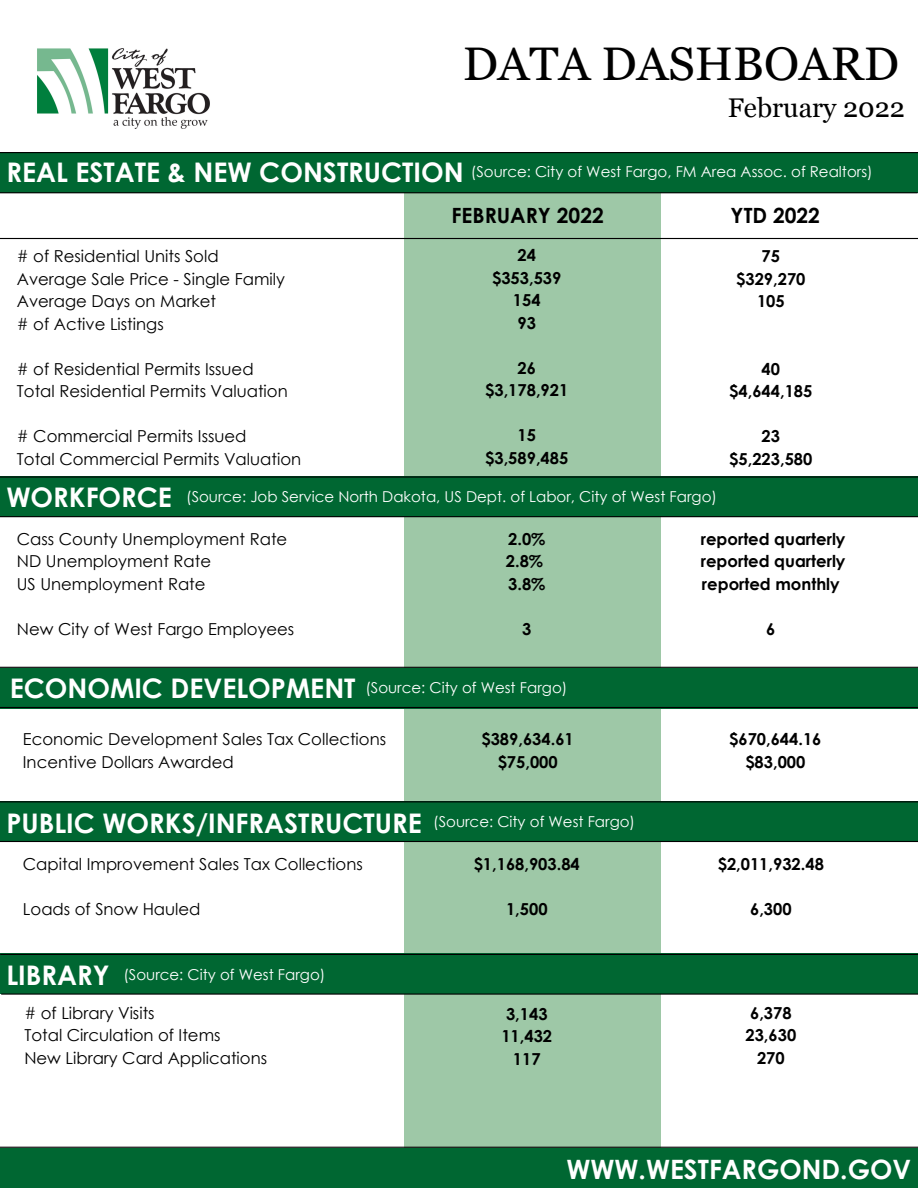
<style>
.page{position:relative;width:918px;height:1188px;background:#fff}
.page>*{position:absolute;margin:0;border:0;box-sizing:border-box;transform-origin:0 0}
.t1{font:47.1px "Georgia";color:#000}
.t2{font:700 27px "Century Gothic";color:#fff}
.t3{font:27px "Georgia";color:#000}
.t4{font:700 26.7px "Century Gothic";color:#fff}
.t5{font:700 21px "Century Gothic";color:#000}
.t6{font:16.5px "Century Gothic";color:#000}
.t7{font:700 16.5px "Century Gothic";color:#000}
.t8{font:15px "Century Gothic";color:#fff}
</style>
<div class="page">
<div style="left:404px;top:188px;width:257px;height:989px;background:#9ec8a7"></div>
<div style="left:0;top:152px;width:918px;height:41px;background:#006732"></div>
<img style="left:37px;top:48px;width:173px;height:81px">
<div style="left:0;top:476px;width:918px;height:41px;background:#006732"></div>
<div style="left:0;top:801px;width:918px;height:41px;background:#006732"></div>
<div style="left:0;top:1148px;width:918px;height:40px;background:#006732"></div>
<hr style="left:0;top:238px;width:918px;height:1px;background:#000">
<hr style="left:0;top:192px;width:917px;height:1px;background:#000">
<hr style="left:0;top:516px;width:918px;height:1px;background:#000">
<hr style="left:0;top:476px;width:918px;height:2px;background:#000">
<hr style="left:0;top:152px;width:918px;height:1px;background:#000">
<div style="left:0;top:668px;width:918px;height:40px;background:#006732"></div>
<hr style="left:0;top:707px;width:918px;height:1px;background:#000">
<hr style="left:0;top:667px;width:918px;height:1px;background:#000">
<hr style="left:0;top:801px;width:918px;height:1px;background:#000">
<hr style="left:0;top:841px;width:918px;height:1px;background:#000">
<div style="left:0;top:953px;width:918px;height:41px;background:#006732"></div>
<hr style="left:2px;top:994px;width:916px;height:1px;background:#000">
<hr style="left:1px;top:954px;width:917px;height:1px;background:#000">
<hr style="left:0;top:1147px;width:918px;height:1px;background:#000">
<p class="t1" style="left:463px;top:36px;width:438px">DATA DASHBOARD</p>
<p class="t3" style="left:728px;top:92px;width:179px">February 2022</p>
<p class="t2" style="left:6px;top:155px;width:459px">REAL ESTATE &amp; NEW CONSTRUCTION</p>
<p class="t8" style="left:471px;top:162px;width:403px">(Source: City of West Fargo, FM Area Assoc. of Realtors)</p>
<p class="t6" style="left:17px;top:246px;width:203px"># of Residential Units Sold</p>
<p class="t6" style="left:17px;top:268px;width:270px">Average Sale Price - Single Family</p>
<p class="t6" style="left:17px;top:291px;width:201px">Average Days on Market</p>
<p class="t6" style="left:17px;top:313px;width:148px"># of Active Listings</p>
<p class="t6" style="left:17px;top:358px;width:238px"># of Residential Permits Issued</p>
<p class="t6" style="left:17px;top:381px;width:272px">Total Residential Permits Valuation</p>
<p class="t6" style="left:17px;top:426px;width:231px"># Commercial Permits Issued</p>
<p class="t6" style="left:17px;top:448px;width:286px">Total Commercial Permits Valuation</p>
<p class="t5" style="left:452px;top:201px;width:154px">FEBRUARY 2022</p>
<p class="t5" style="left:731px;top:201px;width:91px">YTD 2022</p>
<p class="t7" style="left:518px;top:244px;width:20px">24</p>
<p class="t7" style="left:492px;top:267px;width:71px">$353,539</p>
<p class="t7" style="left:513px;top:289px;width:29px">154</p>
<p class="t7" style="left:518px;top:312px;width:20px">93</p>
<p class="t7" style="left:518px;top:357px;width:20px">26</p>
<p class="t7" style="left:485px;top:379px;width:85px">$3,178,921</p>
<p class="t7" style="left:518px;top:424px;width:20px">15</p>
<p class="t7" style="left:485px;top:447px;width:85px">$3,589,485</p>
<p class="t7" style="left:762px;top:246px;width:20px">75</p>
<p class="t7" style="left:736px;top:268px;width:71px">$329,270</p>
<p class="t7" style="left:757px;top:291px;width:29px">105</p>
<p class="t7" style="left:762px;top:358px;width:20px">40</p>
<p class="t7" style="left:729px;top:381px;width:85px">$4,644,185</p>
<p class="t7" style="left:762px;top:426px;width:20px">23</p>
<p class="t7" style="left:729px;top:448px;width:85px">$5,223,580</p>
<p class="t2" style="left:6px;top:480px;width:167px">WORKFORCE</p>
<p class="t8" style="left:186px;top:487px;width:532px">(Source: Job Service North Dakota, US Dept. of Labor, City of West Fargo)</p>
<p class="t6" style="left:17px;top:528px;width:272px">Cass County Unemployment Rate</p>
<p class="t6" style="left:17px;top:551px;width:196px">ND Unemployment Rate</p>
<p class="t6" style="left:17px;top:573px;width:190px">US Unemployment Rate</p>
<p class="t6" style="left:17px;top:618px;width:279px">New City of West Fargo Employees</p>
<p class="t7" style="left:508px;top:528px;width:39px">2.0%</p>
<p class="t7" style="left:506px;top:551px;width:39px">2.8%</p>
<p class="t7" style="left:508px;top:573px;width:39px">3.8%</p>
<p class="t7" style="left:522px;top:618px;width:11px">3</p>
<p class="t2" style="left:10px;top:671px;width:347px">ECONOMIC DEVELOPMENT</p>
<p class="t8" style="left:365px;top:678px;width:203px">(Source: City of West Fargo)</p>
<p class="t6" style="left:23px;top:729px;width:365px">Economic Development Sales Tax Collections</p>
<p class="t6" style="left:23px;top:751px;width:212px">Incentive Dollars Awarded</p>
<p class="t7" style="left:482px;top:729px;width:94px">$389,634.61</p>
<p class="t7" style="left:498px;top:751px;width:62px">$75,000</p>
<p class="t2" style="left:6px;top:805px;width:417px">PUBLIC WORKS/INFRASTRUCTURE</p>
<p class="t6" style="left:23px;top:853px;width:341px">Capital Improvement Sales Tax Collections</p>
<p class="t6" style="left:23px;top:898px;width:179px">Loads of Snow Hauled</p>
<p class="t8" style="left:433px;top:812px;width:203px">(Source: City of West Fargo)</p>
<p class="t7" style="left:474px;top:853px;width:108px">$1,168,903.84</p>
<p class="t7" style="left:506px;top:898px;width:43px">1,500</p>
<p class="t2" style="left:6px;top:957px;width:105px">LIBRARY</p>
<p class="t8" style="left:123px;top:964px;width:203px">(Source: City of West Fargo)</p>
<p class="t6" style="left:24px;top:1002px;width:132px"># of Library Visits</p>
<p class="t6" style="left:24px;top:1025px;width:198px">Total Circulation of Items</p>
<p class="t6" style="left:24px;top:1047px;width:244px">New Library Card Applications</p>
<p class="t7" style="left:506px;top:1003px;width:43px">3,143</p>
<p class="t7" style="left:501px;top:1026px;width:52px">11,432</p>
<p class="t7" style="left:513px;top:1048px;width:29px">117</p>
<p class="t7" style="left:701px;top:528px;width:146px">reported quarterly</p>
<p class="t7" style="left:701px;top:551px;width:146px">reported quarterly</p>
<p class="t7" style="left:702px;top:573px;width:139px">reported monthly</p>
<p class="t7" style="left:766px;top:618px;width:11px">6</p>
<p class="t7" style="left:729px;top:729px;width:94px">$670,644.16</p>
<p class="t7" style="left:745px;top:751px;width:62px">$83,000</p>
<p class="t7" style="left:718px;top:853px;width:108px">$2,011,932.48</p>
<p class="t7" style="left:750px;top:898px;width:43px">6,300</p>
<p class="t7" style="left:750px;top:1002px;width:43px">6,378</p>
<p class="t7" style="left:745px;top:1025px;width:52px">23,630</p>
<p class="t7" style="left:757px;top:1047px;width:29px">270</p>
<p class="t4" style="left:567px;top:1152px;width:346px">WWW.WESTFARGOND.GOV</p>
</div>
